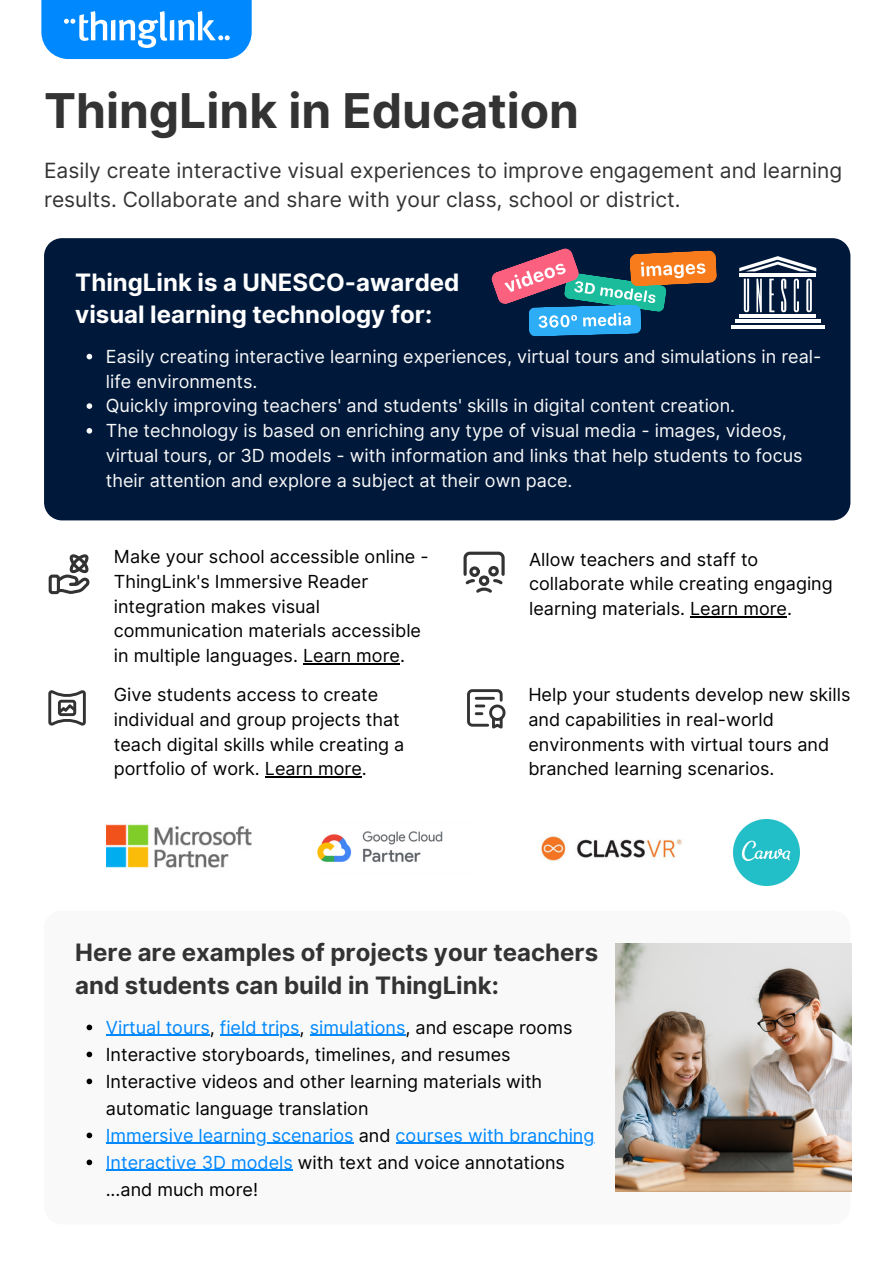
<style>
.page{position:relative;width:893px;height:1264px;background:#fff}
.page>*{position:absolute;margin:0;border:0;box-sizing:border-box;transform-origin:0 0}
.t1{font:700 48px "Inter";color:#333}
.t2{font:700 24px/32.5px "Inter";color:#333}
.t3{font:700 24px/32.5px "Inter";color:#fff}
.t4{font:21px/29.2px "Inter";color:#333}
.t5{font:18px/24.8px "Inter";color:#000}
.t6{font:18px/24.8px "Inter";color:#f9f9f9}
.s1{color:#08f}
</style>
<div class="page">
<div style="left:44px;top:238px;width:806px;height:282px;background:#00193b"></div>
<svg style="left:86px;top:1026px;width:764px;height:166px"></svg>
<div style="left:49px;top:574px;width:11px;height:20px;border:3px solid #333;border-radius:2px"></div>
<svg style="left:54px;top:554px;width:36px;height:41px"></svg>
<svg style="left:48px;top:690px;width:38px;height:36px"></svg>
<svg style="left:463px;top:551px;width:42px;height:42px"></svg>
<svg style="left:467px;top:689px;width:39px;height:40px"></svg>
<svg style="left:41px;top:0;width:211px;height:59px;background:#299bff"></svg>
<hr style="left:739px;top:314px;width:77px;height:3px;background:#fff">
<hr style="left:734px;top:319px;width:86px;height:3px;background:#fff">
<hr style="left:730px;top:325px;width:94px;height:3px;background:#fff">
<hr style="left:739px;top:273px;width:77px;height:4px;background:#fff">
<svg style="left:739px;top:256px;width:77px;height:15px"></svg>
<svg style="left:743px;top:279px;width:6px;height:33px"></svg>
<svg style="left:756px;top:279px;width:5px;height:33px"></svg>
<svg style="left:769px;top:279px;width:5px;height:33px"></svg>
<svg style="left:793px;top:279px;width:6px;height:33px"></svg>
<svg style="left:806px;top:279px;width:5px;height:33px"></svg>
<svg style="left:781px;top:278px;width:5px;height:34px"></svg>
<svg style="left:489px;top:246px;width:228px;height:91px;background:#546170"></svg>
<img style="left:106px;top:824px;width:145px;height:44px">
<img style="left:541px;top:835px;width:141px;height:26px">
<img style="left:733px;top:819px;width:66px;height:66px">
<img style="left:615px;top:943px;width:236px;height:248px">
<img style="left:317px;top:831px;width:126px;height:31px">
<svg style="left:87px;top:1024px;width:5px;height:6px"></svg>
<hr style="left:106px;top:1034px;width:104px;height:1px;background:#08f">
<hr style="left:220px;top:1034px;width:79px;height:1px;background:#08f">
<hr style="left:310px;top:1034px;width:95px;height:1px;background:#08f">
<svg style="left:87px;top:1051px;width:5px;height:6px"></svg>
<svg style="left:87px;top:1078px;width:5px;height:6px"></svg>
<svg style="left:87px;top:1132px;width:5px;height:6px"></svg>
<hr style="left:106px;top:1142px;width:247px;height:1px;background:#08f">
<hr style="left:395px;top:1142px;width:199px;height:1px;background:#08f">
<svg style="left:87px;top:1159px;width:5px;height:6px"></svg>
<hr style="left:106px;top:1169px;width:187px;height:1px;background:#08f">
<svg style="left:87px;top:354px;width:5px;height:5px"></svg>
<svg style="left:87px;top:403px;width:5px;height:6px"></svg>
<svg style="left:87px;top:428px;width:5px;height:5px"></svg>
<hr style="left:303px;top:663px;width:97px;height:1px;background:#000">
<hr style="left:690px;top:616px;width:97px;height:1px;background:#000">
<hr style="left:265px;top:776px;width:97px;height:1px;background:#000">
<h1 class="t1" style="left:44px;top:82px;width:536px">ThingLink in Education</h1>
<p class="t4" style="left:44px;top:155px;width:799px">Easily create interactive visual experiences to improve engagement and learning results. Collaborate and share with your class, school or district.</p>
<h2 class="t3" style="left:75px;top:265px;width:385px">ThingLink is a UNESCO-awarded visual learning technology for:</h2>
<p class="t6" style="left:106px;top:344px;width:717px">Easily creating interactive learning experiences, virtual tours and simulations in real&shy;life environments.<br>Quickly improving teachers' and students' skills in digital content creation.<br>The technology is based on enriching any type of visual media - images, videos, virtual tours, or 3D models - with information and links that help students to focus their attention and explore a subject at their own pace.</p>
<p class="t5" style="left:114px;top:544px;width:316px">Make your school accessible online - ThingLink's Immersive Reader integration makes visual communication materials accessible in multiple languages. Learn more.</p>
<p class="t5" style="left:529px;top:546px;width:305px">Allow teachers and staff to collaborate while creating engaging learning materials. Learn more.</p>
<p class="t5" style="left:114px;top:682px;width:292px">Give students access to create individual and group projects that teach digital skills while creating a portfolio of work. Learn more.</p>
<p class="t5" style="left:528px;top:682px;width:323px">Help your students develop new skills and capabilities in real-world environments with virtual tours and branched learning scenarios.</p>
<h2 class="t2" style="left:75px;top:936px;width:524px">Here are examples of projects your teachers and students can build in ThingLink:</h2>
<p class="t5" style="left:106px;top:1013px;width:490px;line-height:27px"><span class="s1">Virtual tours</span>, <span class="s1">field trips</span>, <span class="s1">simulations</span>, and escape rooms Interactive storyboards, timelines, and resumes Interactive videos and other learning materials with automatic language translation<br><span class="s1">Immersive learning scenarios</span> and <span class="s1">courses with branching Interactive 3D models</span> with text and voice annotations ...and much more!</p>
</div>
